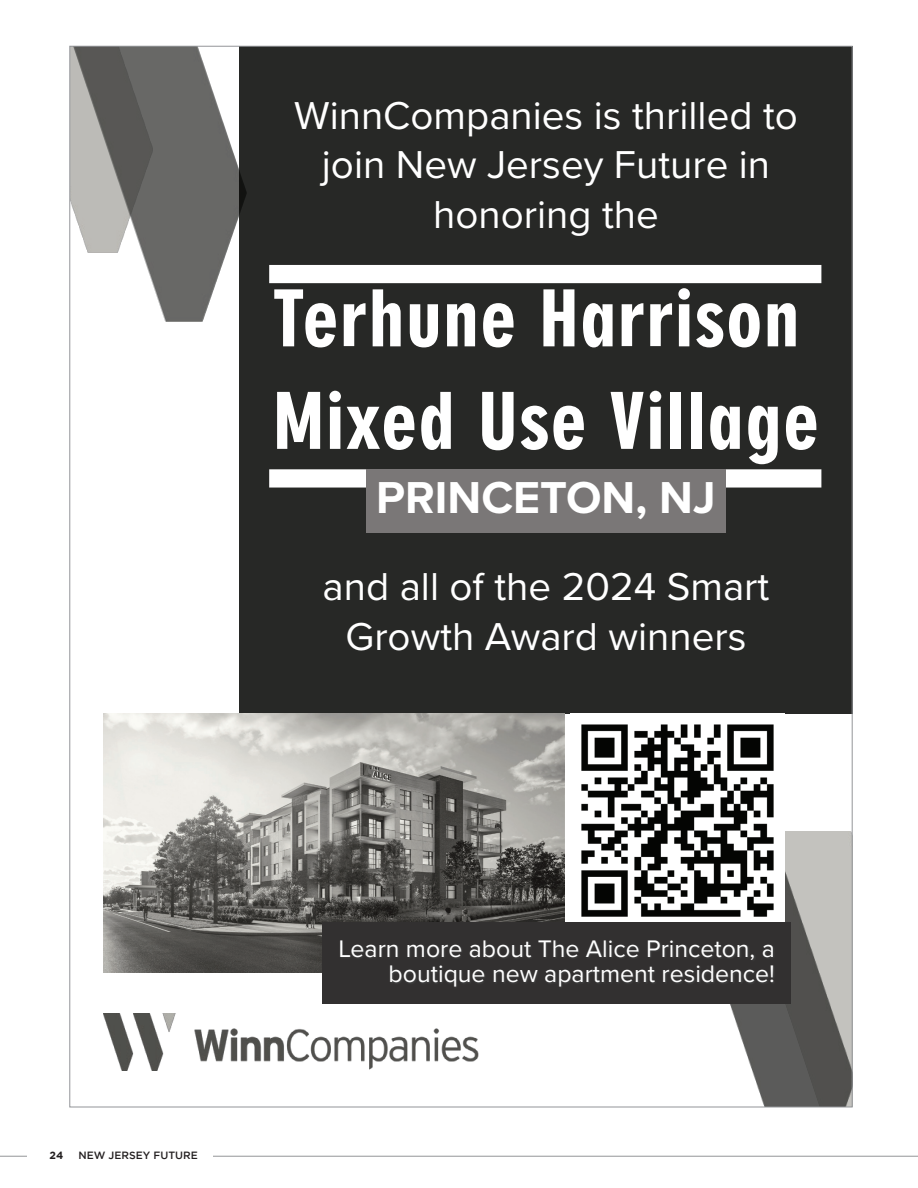
<style>
.page{position:relative;width:918px;height:1188px;background:#fff}
.page>*{position:absolute;margin:0;border:0;box-sizing:border-box;transform-origin:0 0}
.t1{font:900 85.5px/102.4px "Neuzeit Gro Ext";color:#fff}
.t2{font:700 46.35px "Proxima Nova";color:#fff}
.t3{font:40.35px/49.7px "Proxima Nova";color:#fff;text-align:center}
.t4{font:24.75px/24.8px "Proxima Nova";color:#fff;text-align:right}
.t5{font:500 10.5px "Gotham";color:#231f20}
.t6{font:700 10.5px "Gotham";color:#231f20}
</style>
<div class="page">
<img style="left:71px;top:48px;width:168px;height:273px">
<img style="left:729px;top:845px;width:122px;height:260px">
<img style="left:104px;top:1014px;width:374px;height:56px">
<div style="left:239px;top:46px;width:613px;height:668px;background:#272826"></div>
<svg style="left:269px;top:265px;width:552px;height:223px"></svg>
<div style="left:366px;top:469px;width:359px;height:63px;background:#7a7777"></div>
<img style="left:571px;top:724px;width:214px;height:199px">
<img style="left:104px;top:714px;width:460px;height:259px">
<div style="left:323px;top:923px;width:468px;height:81px;background:#323030"></div>
<img style="left:341px;top:924px;width:471px;height:75px">
<hr style="left:0;top:1156px;width:918px;height:1px;background:#939598">
<div style="left:28px;top:1141px;width:34px;height:32px;background:#fff"></div>
<div style="left:50px;top:1151px;width:113px;height:22px;background:#fff"></div>
<div style="left:78px;top:1151px;width:135px;height:22px;background:#fff"></div>
<p class="t3" style="left:294px;top:89px;width:505px">WinnCompanies is thrilled to join New Jersey Future in honoring the</p>
<h1 class="t1" style="left:272px;top:269px;width:549px">Terhune Harrison<br>Mixed Use Village</h1>
<p class="t2" style="left:376px;top:463px;width:341px">PRINCETON, NJ</p>
<p class="t3" style="left:323px;top:560px;width:448px">and all of the 2024 Smart<br>Growth Award winners</p>
<p class="t6" style="left:50px;top:1149px;width:15px">24</p>
<p class="t5" style="left:78px;top:1149px;width:121px">NEW JERSEY FUTURE</p>
<p class="t4" style="left:338px;top:935px;width:438px">Learn more about The Alice Princeton, a boutique new apartment residence!</p>
</div>
